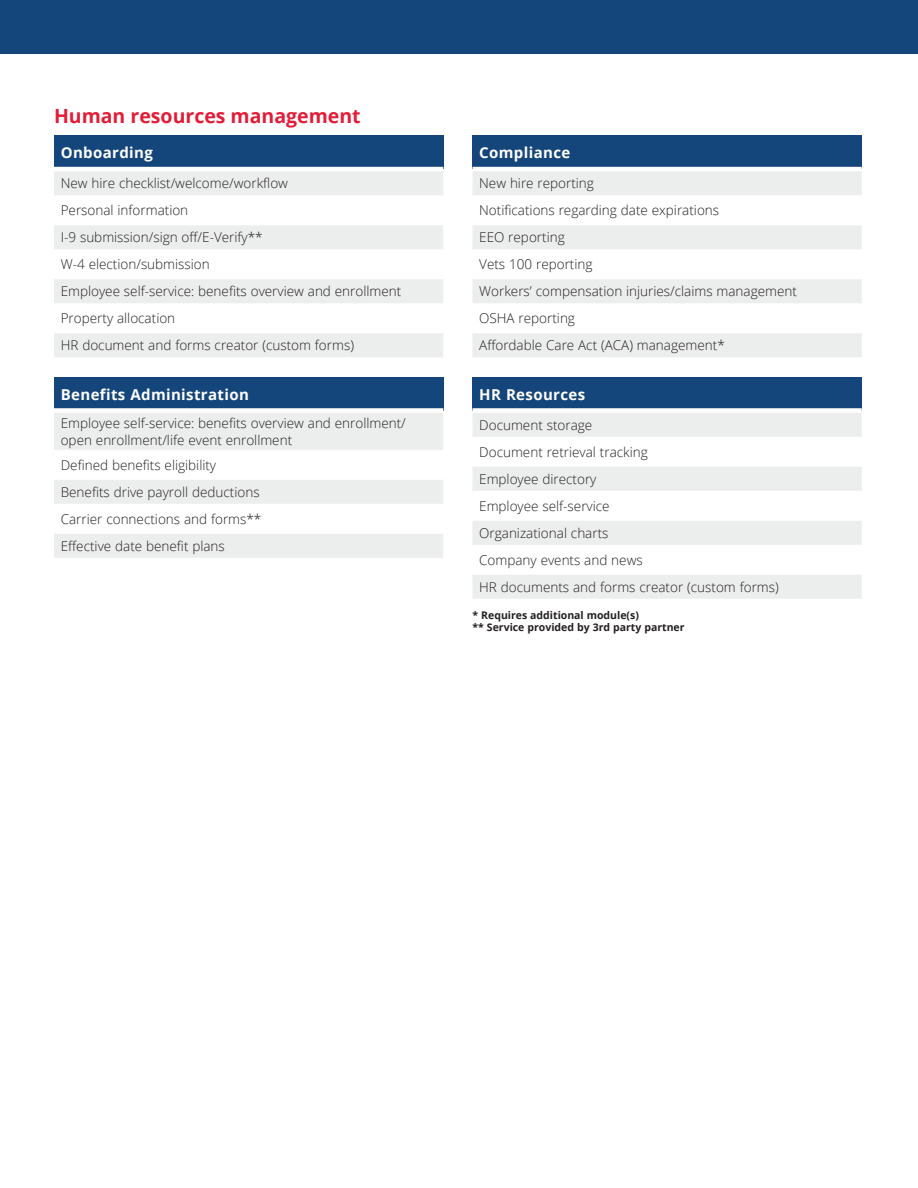
<style>
.page{position:relative;width:918px;height:1188px;background:#fff}
.page>*{position:absolute;margin:0;border:0;box-sizing:border-box;transform-origin:0 0}
.Subhead{font:700 19.5px "Open Sans";color:#e31d37}
.Chart_headers{font:700 15px "Open Sans";letter-spacing:.025em;color:#fff}
.Chart_body{font:300 13.5px/16.2px "Open Sans";color:#231f20}
.Footnote{font:700 10.5px "Open Sans";color:#231f20}
</style>
<div class="page">
<div style="left:54px;top:136px;width:389px;height:33px;background:#15467b"></div>
<svg style="left:54px;top:171px;width:389px;height:186px;fill:#eceded"></svg>
<hr style="left:54px;top:195px;width:389px;height:3px;background:#fff">
<hr style="left:54px;top:222px;width:389px;height:3px;background:#fff">
<hr style="left:54px;top:249px;width:389px;height:3px;background:#fff">
<hr style="left:54px;top:276px;width:389px;height:3px;background:#fff">
<hr style="left:54px;top:303px;width:389px;height:3px;background:#fff">
<hr style="left:54px;top:330px;width:389px;height:3px;background:#fff">
<hr style="left:54px;top:167px;width:389px;height:4px;background:#fff">
<div style="left:54px;top:377px;width:389px;height:34px;background:#15467b"></div>
<svg style="left:54px;top:413px;width:389px;height:145px;fill:#eceded"></svg>
<hr style="left:54px;top:450px;width:389px;height:3px;background:#fff">
<hr style="left:54px;top:477px;width:389px;height:3px;background:#fff">
<hr style="left:54px;top:504px;width:389px;height:3px;background:#fff">
<hr style="left:54px;top:531px;width:389px;height:3px;background:#fff">
<div style="left:54px;top:408px;width:389px;height:5px;background:#fff"></div>
<div style="left:472px;top:136px;width:390px;height:33px;background:#15467b"></div>
<svg style="left:473px;top:171px;width:389px;height:186px;fill:#eceded"></svg>
<hr style="left:472px;top:195px;width:390px;height:3px;background:#fff">
<hr style="left:472px;top:222px;width:390px;height:3px;background:#fff">
<hr style="left:472px;top:249px;width:390px;height:3px;background:#fff">
<hr style="left:472px;top:276px;width:390px;height:3px;background:#fff">
<hr style="left:472px;top:303px;width:390px;height:3px;background:#fff">
<hr style="left:472px;top:330px;width:390px;height:3px;background:#fff">
<hr style="left:472px;top:167px;width:390px;height:4px;background:#fff">
<div style="left:472px;top:377px;width:390px;height:34px;background:#15467b"></div>
<svg style="left:473px;top:413px;width:389px;height:186px;fill:#eceded"></svg>
<hr style="left:472px;top:437px;width:390px;height:3px;background:#fff">
<hr style="left:472px;top:464px;width:390px;height:3px;background:#fff">
<hr style="left:472px;top:491px;width:390px;height:3px;background:#fff">
<hr style="left:472px;top:518px;width:390px;height:3px;background:#fff">
<hr style="left:472px;top:545px;width:390px;height:3px;background:#fff">
<hr style="left:472px;top:572px;width:390px;height:3px;background:#fff">
<div style="left:472px;top:408px;width:390px;height:5px;background:#fff"></div>
<div style="left:0;top:0;width:918px;height:54px;background:#15467b"></div>
<p class="Subhead" style="left:54px;top:102px;width:308px">Human resources management</p>
<p class="Chart_headers" style="left:61px;top:142px;width:94px">Onboarding</p>
<p class="Chart_body" style="left:61px;top:175px;width:229px">New hire checklist/welcome/workflow</p>
<p class="Chart_body" style="left:61px;top:202px;width:129px">Personal information</p>
<p class="Chart_body" style="left:61px;top:229px;width:203px">I-9 submission/sign off/E-Verify**</p>
<p class="Chart_body" style="left:61px;top:256px;width:151px">W-4 election/submission</p>
<p class="Chart_body" style="left:61px;top:283px;width:342px">Employee self-service: benefits overview and enrollment</p>
<p class="Chart_body" style="left:61px;top:310px;width:116px">Property allocation</p>
<p class="Chart_body" style="left:61px;top:337px;width:295px">HR document and forms creator (custom forms)</p>
<p class="Chart_headers" style="left:61px;top:384px;width:190px">Benefits Administration</p>
<p class="Chart_body" style="left:61px;top:415px;width:347px">Employee self-service: benefits overview and enrollment/ open enrollment/life event enrollment</p>
<p class="Chart_body" style="left:61px;top:457px;width:157px">Defined benefits eligibility</p>
<p class="Chart_body" style="left:61px;top:484px;width:200px">Benefits drive payroll deductions</p>
<p class="Chart_body" style="left:61px;top:511px;width:202px">Carrier connections and forms**</p>
<p class="Chart_body" style="left:61px;top:538px;width:166px">Effective date benefit plans</p>
<p class="Chart_headers" style="left:479px;top:142px;width:93px">Compliance</p>
<p class="Chart_body" style="left:479px;top:175px;width:116px">New hire reporting</p>
<p class="Chart_body" style="left:479px;top:202px;width:241px">Notifications regarding date expirations</p>
<p class="Chart_body" style="left:479px;top:229px;width:87px">EEO reporting</p>
<p class="Chart_body" style="left:479px;top:256px;width:115px">Vets 100 reporting</p>
<p class="Chart_body" style="left:479px;top:283px;width:319px">Workers’ compensation injuries/claims management</p>
<p class="Chart_body" style="left:479px;top:310px;width:97px">OSHA reporting</p>
<p class="Chart_body" style="left:479px;top:337px;width:247px">Affordable Care Act (ACA) management*</p>
<p class="Chart_headers" style="left:479px;top:384px;width:107px">HR Resources</p>
<p class="Chart_body" style="left:479px;top:417px;width:115px">Document storage</p>
<p class="Chart_body" style="left:479px;top:444px;width:170px">Document retrieval tracking</p>
<p class="Chart_body" style="left:479px;top:471px;width:119px">Employee directory</p>
<p class="Chart_body" style="left:479px;top:498px;width:132px">Employee self-service</p>
<p class="Chart_body" style="left:479px;top:525px;width:131px">Organizational charts</p>
<p class="Chart_body" style="left:479px;top:552px;width:165px">Company events and news</p>
<p class="Chart_body" style="left:479px;top:579px;width:301px">HR documents and forms creator (custom forms)</p>
<p class="Footnote" style="left:472px;top:607px;width:168px">* Requires additional module(s)</p>
<p class="Footnote" style="left:472px;top:619px;width:214px">** Service provided by 3rd party partner</p>
</div>
